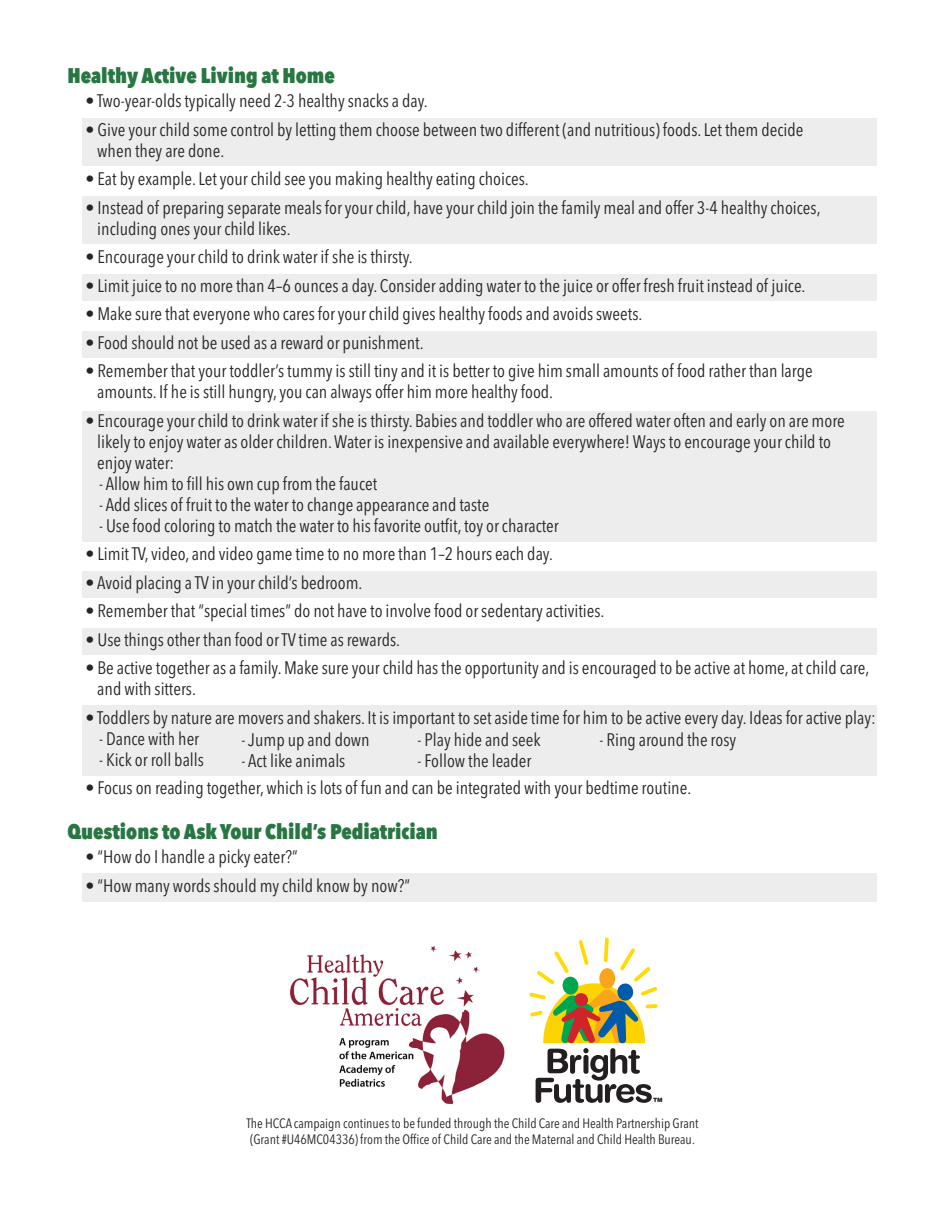
<style>
.page{position:relative;width:945px;height:1215px;background:#fff}
.page>*{position:absolute;margin:0;border:0;box-sizing:border-box;transform-origin:0 0}
.t1{font:800 condensed 21px "Avenir Next LT";color:#287642}
.t2{font:condensed 18px/21px "Avenir Next LT";color:#272627}
.t3{font:condensed 13.5px/16.5px "Avenir Next LT";color:#272627}
.t4{font:900 5.85px "Helvetica Rounded";color:#231f20}
</style>
<div class="page">
<div style="left:82px;top:118px;width:795px;height:48px;background:#eeeded"></div>
<div style="left:82px;top:196px;width:795px;height:48px;background:#eeeded"></div>
<div style="left:82px;top:274px;width:795px;height:28px;background:#eeeded"></div>
<div style="left:82px;top:332px;width:795px;height:26px;background:#eeeded"></div>
<div style="left:82px;top:411px;width:795px;height:131px;background:#eeeded"></div>
<div style="left:82px;top:572px;width:795px;height:26px;background:#eeeded"></div>
<div style="left:82px;top:628px;width:795px;height:28px;background:#eeeded"></div>
<div style="left:82px;top:705px;width:795px;height:71px;background:#eeeded"></div>
<div style="left:82px;top:873px;width:795px;height:29px;background:#eeeded"></div>
<img style="left:290px;top:946px;width:215px;height:159px">
<svg style="left:529px;top:938px;width:129px;height:165px"></svg>
<p class="t1" style="left:68px;top:67px;width:269px">Healthy Active Living at Home</p>
<p class="t2" style="left:86px;top:92px;width:344px">• Two-year-olds typically need 2-3 healthy snacks a day.</p>
<p class="t2" style="left:97px;top:121px;width:708px;text-indent:-12px">• Give your child some control by letting them choose between two different (and nutritious) foods. Let them decide when they are done.</p>
<p class="t2" style="left:86px;top:170px;width:445px">• Eat by example. Let your child see you making healthy eating choices.</p>
<p class="t2" style="left:97px;top:199px;width:725px;text-indent:-12px">• Instead of preparing separate meals for your child, have your child join the family meal and offer 3-4 healthy choices, including ones your child likes.</p>
<p class="t2" style="left:86px;top:248px;width:329px">• Encourage your child to drink water if she is thirsty.</p>
<p class="t2" style="left:86px;top:277px;width:722px">• Limit juice to no more than 4–6 ounces a day. Consider adding water to the juice or offer fresh fruit instead of juice.</p>
<p class="t2" style="left:86px;top:305px;width:558px">• Make sure that everyone who cares for your child gives healthy foods and avoids sweets.</p>
<p class="t2" style="left:86px;top:334px;width:340px">• Food should not be used as a reward or punishment.</p>
<p class="t2" style="left:97px;top:362px;width:717px;text-indent:-12px">• Remember that your toddler’s tummy is still tiny and it is better to give him small amounts of food rather than large amounts. If he is still hungry, you can always offer him more healthy food.</p>
<p class="t2" style="left:97px;top:412px;width:749px;text-indent:-12px">• Encourage your child to drink water if she is thirsty. Babies and toddler who are offered water often and early on are more likely to enjoy water as older children. Water is inexpensive and available everywhere! Ways to encourage your child to enjoy water:</p>
<p class="t2" style="left:99px;top:475px;width:280px">- Allow him to fill his own cup from the faucet</p>
<p class="t2" style="left:99px;top:496px;width:392px">- Add slices of fruit to the water to change appearance and taste</p>
<p class="t2" style="left:99px;top:517px;width:461px">- Use food coloring to match the water to his favorite outfit, toy or character</p>
<p class="t2" style="left:86px;top:545px;width:469px">• Limit TV, video, and video game time to no more than 1–2 hours each day.</p>
<p class="t2" style="left:86px;top:574px;width:278px">• Avoid placing a TV in your child’s bedroom.</p>
<p class="t2" style="left:86px;top:602px;width:521px">• Remember that “special times” do not have to involve food or sedentary activities.</p>
<p class="t2" style="left:86px;top:631px;width:316px">• Use things other than food or TV time as rewards.</p>
<p class="t2" style="left:97px;top:659px;width:774px;text-indent:-12px">• Be active together as a family. Make sure your child has the opportunity and is encouraged to be active at home, at child care, and with sitters.</p>
<p class="t2" style="left:86px;top:709px;width:792px">• Toddlers by nature are movers and shakers. It is important to set aside time for him to be active every day. Ideas for active play:</p>
<p class="t2" style="left:99px;top:730px;width:102px">- Dance with her</p>
<p class="t2" style="left:99px;top:751px;width:106px">- Kick or roll balls</p>
<p class="t2" style="left:86px;top:779px;width:607px">• Focus on reading together, which is lots of fun and can be integrated with your bedtime routine.</p>
<p class="t1" style="left:68px;top:823px;width:372px">Questions to Ask Your Child’s Pediatrician</p>
<p class="t2" style="left:86px;top:848px;width:214px">• “How do I handle a picky eater?”</p>
<p class="t2" style="left:86px;top:877px;width:326px">• “How many words should my child know by now?”</p>
<p class="t2" style="left:241px;top:730px;width:130px">- Jump up and down</p>
<p class="t2" style="left:599px;top:730px;width:138px">- Ring around the rosy</p>
<p class="t2" style="left:241px;top:751px;width:105px">- Act like animals</p>
<p class="t2" style="left:417px;top:730px;width:125px">- Play hide and seek</p>
<p class="t2" style="left:417px;top:751px;width:115px">- Follow the leader</p>
<p class="t4" style="left:653px;top:1097px;width:11px">TM</p>
<p class="t3" style="left:246px;top:1116px;width:454px">The HCCA campaign continues to be funded through the Child Care and Health Partnership Grant (Grant #U46MC04336) from the Office of Child Care and the Maternal and Child Health Bureau.</p>
</div>
